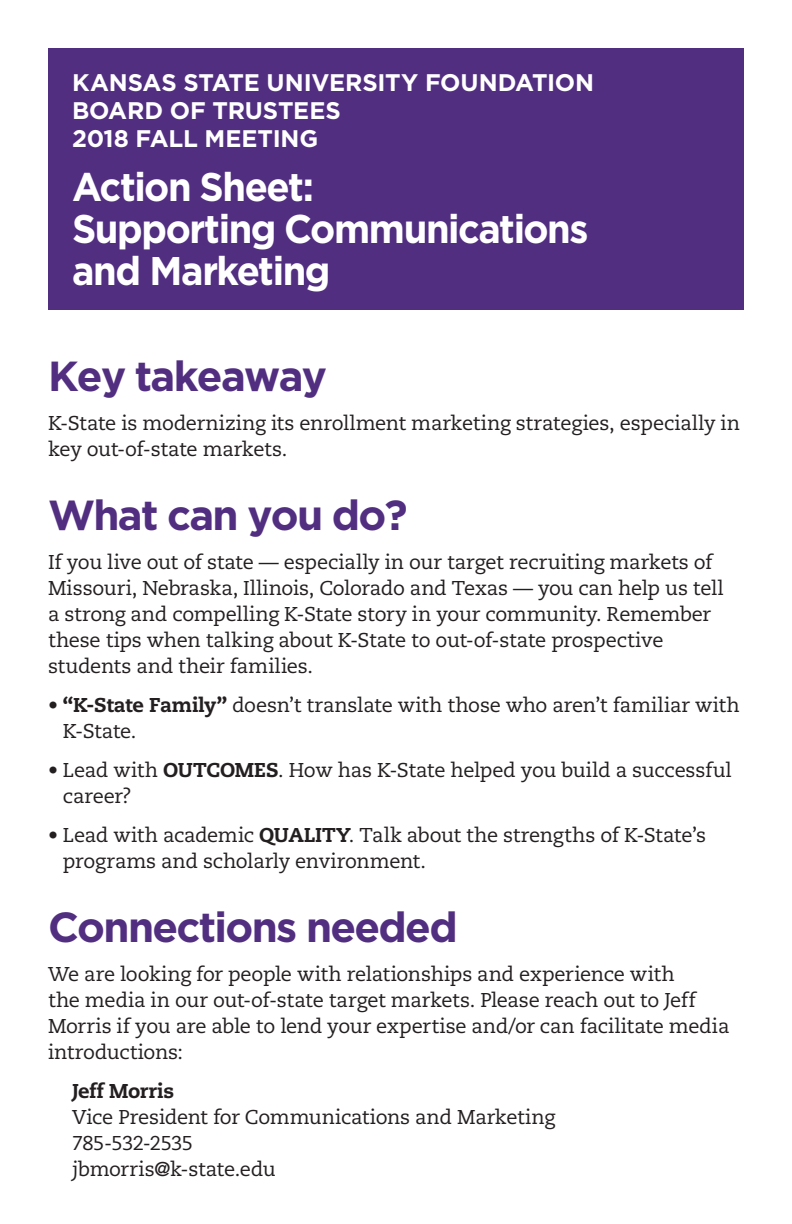
<style>
.page{position:relative;width:792px;height:1224px;background:#fff}
.page>*{position:absolute;margin:0;border:0;box-sizing:border-box;transform-origin:0 0}
.Head_21__1p2_FL_no_s{font:700 42px "Gotham";letter-spacing:-.04em;color:#522e81}
.t1{font:700 40px/42px "Gotham";letter-spacing:-.04em;color:#fff;scale:.95 1}
.t2{font:700 24px/28px "Gotham";letter-spacing:-.01em;color:#fff}
.t3{font:20px/26px "Caecilia LT Std";letter-spacing:-.01em;color:#231f20}
.t4{font:20px "Caecilia LT Std";letter-spacing:-.03em;color:#231f20}
.t5{font:800 20px "Caecilia LT Std";letter-spacing:-.01em;color:#231f20}
.s1{font-weight:800}
</style>
<div class="page">
<div style="left:48px;top:48px;width:696px;height:261px;background:#522e81"></div>
<p class="t2" style="left:72px;top:69px;width:524px">KANSAS STATE UNIVERSITY FOUNDATION<br>BOARD OF TRUSTEES<br>2018 FALL MEETING</p>
<p class="t1" style="left:72px;top:166px;width:545px">Action Sheet:<br>Supporting Communications and Marketing</p>
<p class="Head_21__1p2_FL_no_s" style="left:48px;top:348px;width:281px">Key takeaway</p>
<p class="t3" style="left:48px;top:410px;width:694px">K-State is modernizing its enrollment marketing strategies, especially in key out-of-state markets.</p>
<p class="Head_21__1p2_FL_no_s" style="left:48px;top:487px;width:361px">What can you do?</p>
<p class="t3" style="left:48px;top:549px;width:677px">If you live out of state — especially in our target recruiting markets of Missouri, Nebraska, Illinois, Colorado and Texas — you can help us tell a strong and compelling K-State story in your community. Remember these tips when talking about K-State to out-of-state prospective students and their families.</p>
<p class="t3" style="left:63px;top:692px;width:678px;text-indent:-15px">• <span class="s1">“K-State Family”</span> doesn’t translate with those who aren’t familiar with<br>K-State.</p>
<p class="t3" style="left:63px;top:757px;width:670px;text-indent:-15px">• Lead with <span class="s1">OUTCOMES</span>. How has K-State helped you build a successful career?</p>
<p class="t3" style="left:63px;top:822px;width:645px;text-indent:-15px">• Lead with academic <span class="s1">QUALITY</span>. Talk about the strengths of K-State’s programs and scholarly environment.</p>
<p class="Head_21__1p2_FL_no_s" style="left:48px;top:899px;width:411px">Connections needed</p>
<p class="t3" style="left:48px;top:961px;width:683px">We are looking for people with relationships and experience with<br>the media in our out-of-state target markets. Please reach out to Jeff Morris if you are able to lend your expertise and/or can facilitate media introductions:</p>
<p class="t5" style="left:72px;top:1078px;width:104px">Jeff Morris</p>
<p class="t3" style="left:72px;top:1104px;width:485px">Vice President for Communications and Marketing</p>
<p class="t4" style="left:72px;top:1131px;width:122px">785-532-2535</p>
<p class="t3" style="left:72px;top:1156px;width:205px">jbmorris@k-state.edu</p>
</div>
